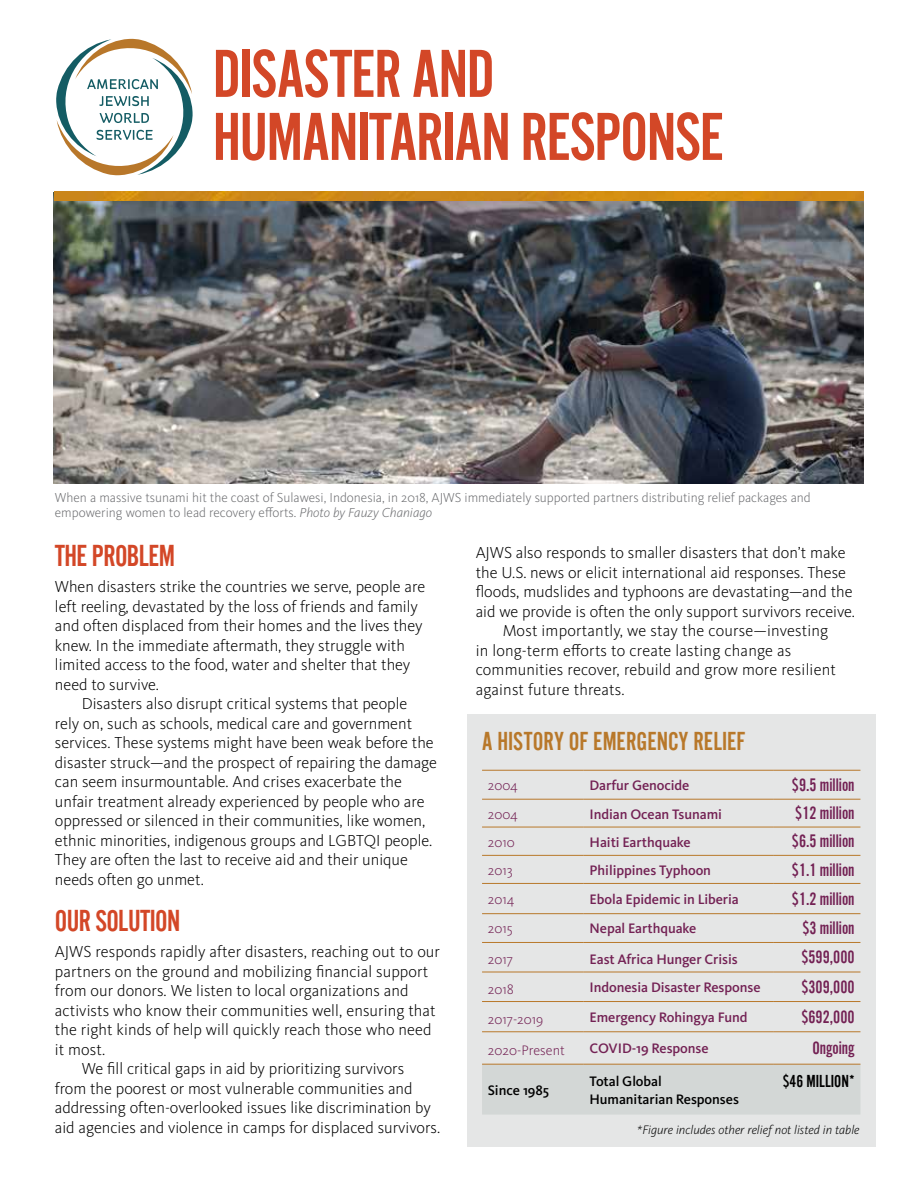
<style>
.page{position:relative;width:918px;height:1188px;background:#fff}
.page>*{position:absolute;margin:0;border:0;box-sizing:border-box;transform-origin:0 0}
.t1{font:70.5px/63px "Alternate Gothic Com No 2";letter-spacing:-.02em;color:#d34727}
.t2{font:31.5px "Alternate Gothic Com No 2";letter-spacing:-.02em;color:#d34727}
.t3{font:27px "Alternate Gothic Com No 2";color:#b8782a}
.t4{font:18.75px "Alternate Gothic Com No 2";color:#732154}
.t5{font:18px "Alternate Gothic Com No 2";color:#000}
.t6{font:300 16.5px/19.5px "Kievit Pro";color:#000}
.t7{font:500 14.25px "Kievit Pro";letter-spacing:-.005em;color:#732154}
.t8{font:300 14.25px "Kievit Pro";color:#732154}
.t9{font:500 14.25px/18px "Kievit Pro";letter-spacing:-.005em;color:#000}
.t10{font:300 13.5px/15px "Kievit Pro";color:#6d6e71}
.t11{font:italic 300 12.75px "Kievit Pro";color:#000}
.s1{font-style:italic}
</style>
<div class="page">
<img style="left:54px;top:201px;width:809px;height:282px">
<div style="left:467px;top:714px;width:409px;height:432px;background:#e5e6e6"></div>
<svg style="left:56px;top:39px;width:137px;height:136px"></svg>
<img style="left:54px;top:192px;width:810px;height:9px">
<div style="left:482px;top:1065px;width:378px;height:50px;background:#d3d7d6"></div>
<hr style="left:482px;top:770px;width:102px;height:1px;background:#b8782a">
<hr style="left:584px;top:770px;width:190px;height:1px;background:#b8782a">
<hr style="left:774px;top:770px;width:86px;height:1px;background:#b8782a">
<hr style="left:482px;top:799px;width:102px;height:1px;background:#b8782a">
<hr style="left:584px;top:799px;width:190px;height:1px;background:#b8782a">
<hr style="left:774px;top:799px;width:86px;height:1px;background:#b8782a">
<hr style="left:482px;top:827px;width:102px;height:1px;background:#b8782a">
<hr style="left:584px;top:827px;width:190px;height:1px;background:#b8782a">
<hr style="left:774px;top:827px;width:86px;height:1px;background:#b8782a">
<hr style="left:482px;top:855px;width:102px;height:1px;background:#b8782a">
<hr style="left:584px;top:855px;width:190px;height:1px;background:#b8782a">
<hr style="left:774px;top:855px;width:86px;height:1px;background:#b8782a">
<hr style="left:482px;top:883px;width:102px;height:1px;background:#b8782a">
<hr style="left:584px;top:883px;width:190px;height:1px;background:#b8782a">
<hr style="left:774px;top:883px;width:86px;height:1px;background:#b8782a">
<hr style="left:482px;top:913px;width:102px;height:1px;background:#b8782a">
<hr style="left:584px;top:913px;width:190px;height:1px;background:#b8782a">
<hr style="left:774px;top:913px;width:86px;height:1px;background:#b8782a">
<hr style="left:482px;top:942px;width:102px;height:1px;background:#b8782a">
<hr style="left:584px;top:942px;width:190px;height:1px;background:#b8782a">
<hr style="left:774px;top:942px;width:86px;height:1px;background:#b8782a">
<hr style="left:482px;top:972px;width:102px;height:1px;background:#b8782a">
<hr style="left:584px;top:972px;width:190px;height:1px;background:#b8782a">
<hr style="left:774px;top:972px;width:86px;height:1px;background:#b8782a">
<hr style="left:482px;top:1001px;width:102px;height:1px;background:#b8782a">
<hr style="left:584px;top:1001px;width:190px;height:1px;background:#b8782a">
<hr style="left:774px;top:1001px;width:86px;height:1px;background:#b8782a">
<hr style="left:482px;top:1031px;width:102px;height:1px;background:#b8782a">
<hr style="left:584px;top:1031px;width:190px;height:1px;background:#b8782a">
<hr style="left:774px;top:1031px;width:86px;height:1px;background:#b8782a">
<hr style="left:482px;top:1064px;width:102px;height:1px;background:#b8782a">
<hr style="left:584px;top:1064px;width:190px;height:1px;background:#b8782a">
<hr style="left:774px;top:1064px;width:86px;height:1px;background:#b8782a">
<h1 class="t1" style="left:213px;top:42px;width:513px">DISASTER AND<br>HUMANITARIAN RESPONSE</h1>
<p class="t10" style="left:55px;top:490px;width:757px">When a massive tsunami hit the coast of Sulawesi, Indonesia, in 2018, AJWS immediately supported partners distributing relief packages and empowering women to lead recovery efforts. <span class="s1">Photo by Fauzy Chaniago</span></p>
<h2 class="t2" style="left:55px;top:540px;width:122px">THE PROBLEM</h2>
<p class="t6" style="left:55px;top:577px;width:372px">When disasters strike the countries we serve, people are left reeling, devastated by the loss of friends and family and often displaced from their homes and the lives they knew. In the immediate aftermath, they struggle with limited access to the food, water and shelter that they need to survive.</p>
<p class="t6" style="left:55px;top:694px;width:384px;text-indent:27px">Disasters also disrupt critical systems that people<br>rely on, such as schools, medical care and government services. These systems might have been weak before the disaster struck—and the prospect of repairing the damage can seem insurmountable. And crises exacerbate the unfair treatment already experienced by people who are oppressed or silenced in their communities, like women, ethnic minorities, indigenous groups and LGBTQI people.<br>They are often the last to receive aid and their unique needs often go unmet.</p>
<h2 class="t2" style="left:55px;top:904px;width:127px">OUR SOLUTION</h2>
<p class="t6" style="left:55px;top:942px;width:387px">AJWS responds rapidly after disasters, reaching out to our</p>
<p class="t6" style="left:55px;top:961px;width:375px">partners on the ground and mobilizing financial support</p>
<p class="t6" style="left:55px;top:981px;width:355px">from our donors. We listen to local organizations and</p>
<p class="t6" style="left:55px;top:1000px;width:382px">activists who know their communities well, ensuring that</p>
<p class="t6" style="left:55px;top:1020px;width:378px">the right kinds of help will quickly reach those who need</p>
<p class="t6" style="left:55px;top:1039px;width:52px">it most.</p>
<p class="t6" style="left:82px;top:1059px;width:324px">We fill critical gaps in aid by prioritizing survivors</p>
<p class="t6" style="left:55px;top:1078px;width:359px">from the poorest or most vulnerable communities and</p>
<p class="t6" style="left:55px;top:1098px;width:377px">addressing often-overlooked issues like discrimination by</p>
<p class="t6" style="left:55px;top:1117px;width:387px">aid agencies and violence in camps for displaced survivors.</p>
<p class="t6" style="left:476px;top:543px;width:371px">AJWS also responds to smaller disasters that don’t make</p>
<p class="t6" style="left:476px;top:562px;width:372px">the U.S. news or elicit international aid responses. These</p>
<p class="t6" style="left:476px;top:582px;width:378px">floods, mudslides and typhoons are devastating—and the</p>
<p class="t6" style="left:476px;top:601px;width:381px">aid we provide is often the only support survivors receive.</p>
<p class="t6" style="left:503px;top:621px;width:327px">Most importantly, we stay the course—investing</p>
<p class="t6" style="left:476px;top:640px;width:317px">in long-term efforts to create lasting change as</p>
<p class="t6" style="left:476px;top:660px;width:362px">communities recover, rebuild and grow more resilient</p>
<p class="t6" style="left:476px;top:679px;width:150px">against future threats.</p>
<h3 class="t3" style="left:482px;top:727px;width:265px">A HISTORY OF EMERGENCY RELIEF</h3>
<p class="t8" style="left:488px;top:777px;width:32px">2004</p>
<p class="t7" style="left:590px;top:777px;width:101px">Darfur Genocide</p>
<p class="t4" style="left:792px;top:775px;width:64px">$9.5 million</p>
<p class="t8" style="left:488px;top:805px;width:32px">2004</p>
<p class="t7" style="left:590px;top:805px;width:134px">Indian Ocean Tsunami</p>
<p class="t4" style="left:795px;top:804px;width:61px">$12 million</p>
<p class="t8" style="left:488px;top:833px;width:29px">2010</p>
<p class="t7" style="left:590px;top:833px;width:103px">Haiti Earthquake</p>
<p class="t4" style="left:792px;top:832px;width:64px">$6.5 million</p>
<p class="t8" style="left:488px;top:862px;width:26px">2013</p>
<p class="t7" style="left:590px;top:862px;width:123px">Philippines Typhoon</p>
<p class="t4" style="left:792px;top:860px;width:64px">$1.1 million</p>
<p class="t8" style="left:488px;top:891px;width:28px">2014</p>
<p class="t7" style="left:590px;top:891px;width:151px">Ebola Epidemic in Liberia</p>
<p class="t4" style="left:792px;top:889px;width:64px">$1.2 million</p>
<p class="t8" style="left:488px;top:920px;width:26px">2015</p>
<p class="t7" style="left:590px;top:920px;width:108px">Nepal Earthquake</p>
<p class="t4" style="left:802px;top:919px;width:54px">$3 million</p>
<p class="t8" style="left:488px;top:951px;width:27px">2017</p>
<p class="t7" style="left:590px;top:951px;width:150px">East Africa Hunger Crisis</p>
<p class="t4" style="left:801px;top:948px;width:55px">$599,000</p>
<p class="t8" style="left:488px;top:980px;width:28px">2018</p>
<p class="t7" style="left:590px;top:979px;width:172px">Indonesia Disaster Response</p>
<p class="t4" style="left:801px;top:977px;width:55px">$309,000</p>
<p class="t8" style="left:488px;top:1010px;width:57px">2017-2019</p>
<p class="t7" style="left:590px;top:1009px;width:159px">Emergency Rohingya Fund</p>
<p class="t4" style="left:801px;top:1007px;width:55px">$692,000</p>
<p class="t8" style="left:488px;top:1042px;width:78px">2020-Present</p>
<p class="t7" style="left:590px;top:1040px;width:121px">COVID-19 Response</p>
<p class="t4" style="left:812px;top:1039px;width:44px">Ongoing</p>
<p class="t9" style="left:488px;top:1081px;width:63px">Since 1985</p>
<p class="t9" style="left:590px;top:1072px;width:151px">Total Global<br>Humanitarian Responses</p>
<p class="t5" style="left:783px;top:1072px;width:73px">$46 MILLION*</p>
<p class="t11" style="left:637px;top:1122px;width:224px">*Figure includes other relief not listed in table</p>
</div>
